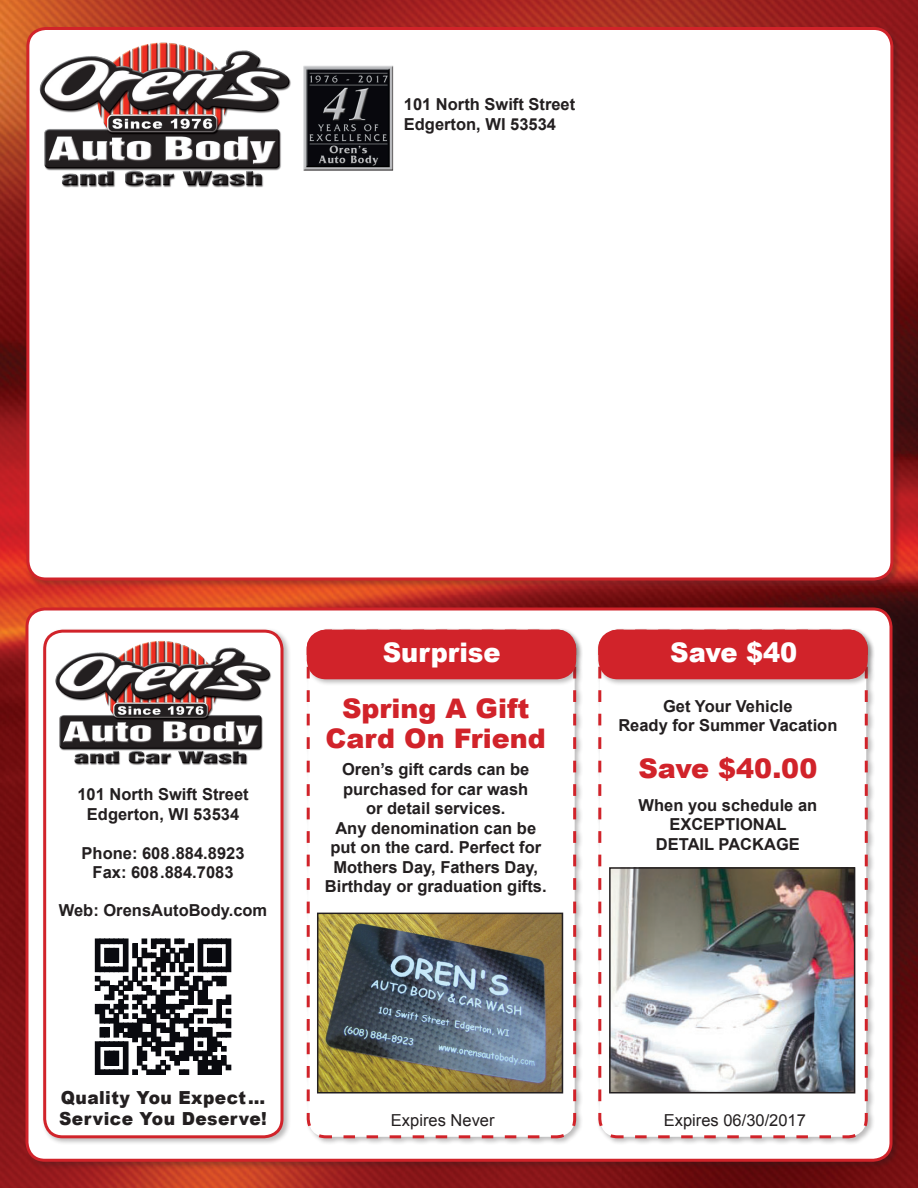
<style>
.page{position:relative;width:918px;height:1188px;background:#fff}
.page>*{position:absolute;margin:0;border:0;box-sizing:border-box;transform-origin:0 0}
.t1{font:900 27px/30px "Arial";color:#d1232a;text-align:center}
.t2{font:900 27px "Arial";color:#fff;scale:.95 1}
.t3{font:900 18px/21px "Arial";letter-spacing:.025em;color:#231f20;scale:.95 1}
.t4{font:700 16.5px/19.5px "Arial";color:#231f20;text-align:center}
.t5{font:16.5px "Arial";color:#231f20}
</style>
<div class="page">
<img style="left:0;top:0;width:918px;height:1188px">
<div style="left:24px;top:606px;width:876px;height:563px;background:#231f20;opacity:.3"></div>
<div style="left:27px;top:609px;width:864px;height:551px;background:#fff;border-radius:18px"></div>
<div style="left:26px;top:608px;width:866px;height:554px;border:3px solid #d1232a;border-radius:18px"></div>
<div style="left:597px;top:628px;width:278px;height:518px;background:#231f20;opacity:.3"></div>
<svg style="left:597px;top:687px;width:272px;height:453px"></svg>
<div style="left:597px;top:628px;width:278px;height:59px;background:#231f20;opacity:.3"></div>
<div style="left:600px;top:631px;width:266px;height:47px;background:#d1232a;border-radius:18px"></div>
<div style="left:598px;top:630px;width:270px;height:49px;border:3px solid #d1232a;border-radius:18px"></div>
<div style="left:25px;top:25px;width:876px;height:563px;background:#231f20;opacity:.3"></div>
<div style="left:28px;top:28px;width:864px;height:551px;background:#fff;border-radius:18px"></div>
<div style="left:26px;top:27px;width:867px;height:553px;border:3px solid #d1232a;border-radius:18px"></div>
<img style="left:38px;top:31px;width:253px;height:157px">
<div style="left:305px;top:628px;width:279px;height:518px;background:#231f20;opacity:.3"></div>
<svg style="left:305px;top:687px;width:273px;height:453px"></svg>
<div style="left:305px;top:628px;width:279px;height:59px;background:#231f20;opacity:.3"></div>
<div style="left:308px;top:631px;width:267px;height:47px;background:#d1232a;border-radius:18px"></div>
<div style="left:307px;top:630px;width:269px;height:49px;border:3px solid #d1232a;border-radius:18px"></div>
<div style="left:41px;top:628px;width:250px;height:518px;background:#231f20;opacity:.3"></div>
<div style="left:45px;top:631px;width:237px;height:506px;background:#fff;border-radius:18px"></div>
<div style="left:43px;top:630px;width:240px;height:508px;border:3px solid #d1232a;border-radius:18px"></div>
<img style="left:54px;top:631px;width:218px;height:134px">
<svg style="left:95px;top:939px;width:136px;height:136px"></svg>
<img style="left:612px;top:870px;width:240px;height:221px">
<div style="left:609px;top:867px;width:246px;height:227px;border:2px solid #231f20"></div>
<img style="left:303px;top:65px;width:91px;height:106px">
<img style="left:320px;top:916px;width:240px;height:175px">
<div style="left:317px;top:913px;width:246px;height:181px;border:2px solid #231f20"></div>
<p class="t4" style="left:404px;top:95px;width:173px">101 North Swift Street</p>
<p class="t4" style="left:404px;top:115px;width:154px">Edgerton, WI 53534</p>
<p class="t4" style="left:77px;top:785px;width:173px">101 North Swift Street<br>Edgerton, WI 53534</p>
<p class="t4" style="left:82px;top:844px;width:164px">Phone: 608.884.8923</p>
<p class="t4" style="left:93px;top:863px;width:142px">Fax: 608.884.7083</p>
<p class="t4" style="left:59px;top:901px;width:210px">Web: OrensAutoBody.com</p>
<p class="t2" style="left:383px;top:633px;width:126px">Surprise</p>
<p class="t1" style="left:326px;top:693px;width:222px">Spring A Gift<br>Card On Friend</p>
<p class="t4" style="left:325px;top:760px;width:223px">Oren’s gift cards can be purchased for car wash<br>or detail services.<br>Any denomination can be put on the card. Perfect for<br>Mothers Day, Fathers Day,<br>Birthday or graduation gifts.</p>
<p class="t3" style="left:59px;top:1086px;width:220px">Quality You Expect…<br>Service You Deserve!</p>
<p class="t5" style="left:391px;top:1109px;width:105px">Expires Never</p>
<p class="t2" style="left:670px;top:633px;width:135px">Save $40</p>
<p class="t4" style="left:663px;top:697px;width:131px">Get Your Vehicle</p>
<p class="t4" style="left:618px;top:716px;width:221px">Ready for Summer Vacation</p>
<p class="t1" style="left:638px;top:752px;width:180px">Save $40.00</p>
<p class="t4" style="left:639px;top:796px;width:180px">When you schedule an</p>
<p class="t4" style="left:669px;top:815px;width:119px">EXCEPTIONAL</p>
<p class="t4" style="left:656px;top:835px;width:145px">DETAIL PACKAGE</p>
<p class="t5" style="left:664px;top:1109px;width:144px">Expires 06/30/2017</p>
</div>
